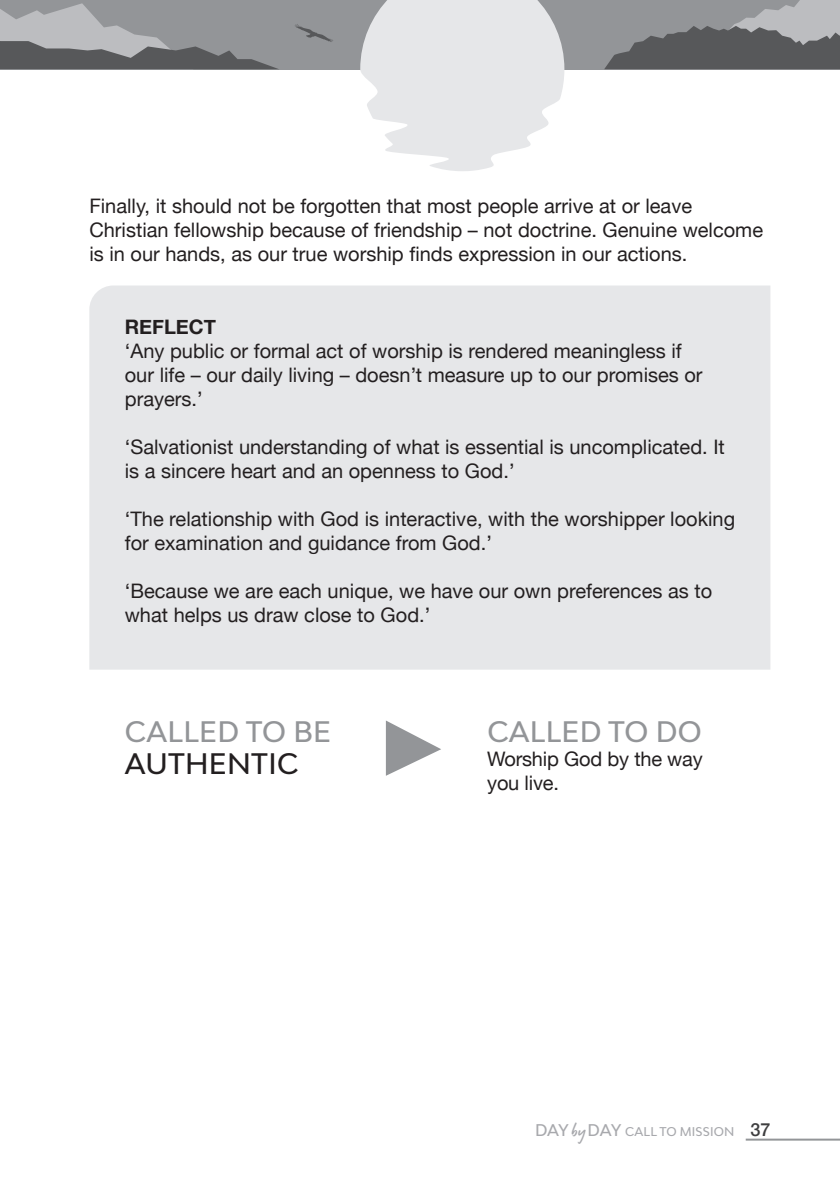
<style>
.page{position:relative;width:840px;height:1191px;background:#fff}
.page>*{position:absolute;margin:0;border:0;box-sizing:border-box;transform-origin:0 0}
.t1{font:500 28px "Bw Modelica";letter-spacing:.01em;color:#939598}
.t2{font:500 28px "Bw Modelica";letter-spacing:.01em;color:#231f20}
.t3{font:20px/24px "Helvetica Neue";color:#231f20}
.t4{font:700 20px "Helvetica Neue";color:#231f20}
.t5{font:500 12px "Bw Modelica";letter-spacing:.01em;color:#a8a9ad}
.s1{font-size:16px}
.s2{font-family:"Lumios Marker";font-weight:400;font-size:20px}
.s3{font-family:"Helvetica Neue";font-size:18px;color:#3e3e3f}
</style>
<div class="page">
<div style="left:0;top:0;width:839px;height:69px;background:#939598"></div>
<svg style="left:360px;top:0;width:204px;height:171px"></svg>
<svg style="left:295px;top:24px;width:38px;height:18px"></svg>
<div style="left:89px;top:285px;width:681px;height:384px;background:#e6e7e9"></div>
<svg style="left:385px;top:720px;width:56px;height:56px"></svg>
<hr style="left:745px;top:1138px;width:94px;height:2px;background:#939598">
<svg style="left:0;top:3px;width:278px;height:66px"></svg>
<svg style="left:604px;top:0;width:236px;height:69px"></svg>
<p class="t3" style="left:89px;top:195px;width:675px">Finally, it should not be forgotten that most people arrive at or leave<br>Christian fellowship because of friendship – not doctrine. Genuine welcome is in our hands, as our true worship finds expression in our actions.</p>
<p class="t4" style="left:125px;top:311px;width:93px">REFLECT</p>
<p class="t3" style="left:125px;top:339px;width:579px">‘Any public or formal act of worship is rendered meaningless if our life – our daily living – doesn’t measure up to our promises or prayers.’</p>
<p class="t3" style="left:125px;top:435px;width:601px">‘Salvationist understanding of what is essential is uncomplicated. It is a sincere heart and an openness to God.’</p>
<p class="t3" style="left:125px;top:507px;width:611px">‘The relationship with God is interactive, with the worshipper looking for examination and guidance from God.’</p>
<p class="t3" style="left:125px;top:579px;width:588px">‘Because we are each unique, we have our own preferences as to what helps us draw close to God.’</p>
<h1 class="t1" style="left:125px;top:714px;width:207px">CALLED TO BE</h1>
<h1 class="t2" style="left:125px;top:746px;width:175px">AUTHENTIC</h1>
<h1 class="t1" style="left:487px;top:714px;width:216px">CALLED TO DO</h1>
<p class="t3" style="left:487px;top:748px;width:217px">Worship God by the way you live.</p>
<p class="t5" style="left:534px;top:1123px;width:237px"><span class="s1">DAY</span> <span class="s2">by</span><span class="s1">DAY</span> CALL TO MISSION <span class="s3">37</span></p>
</div>
